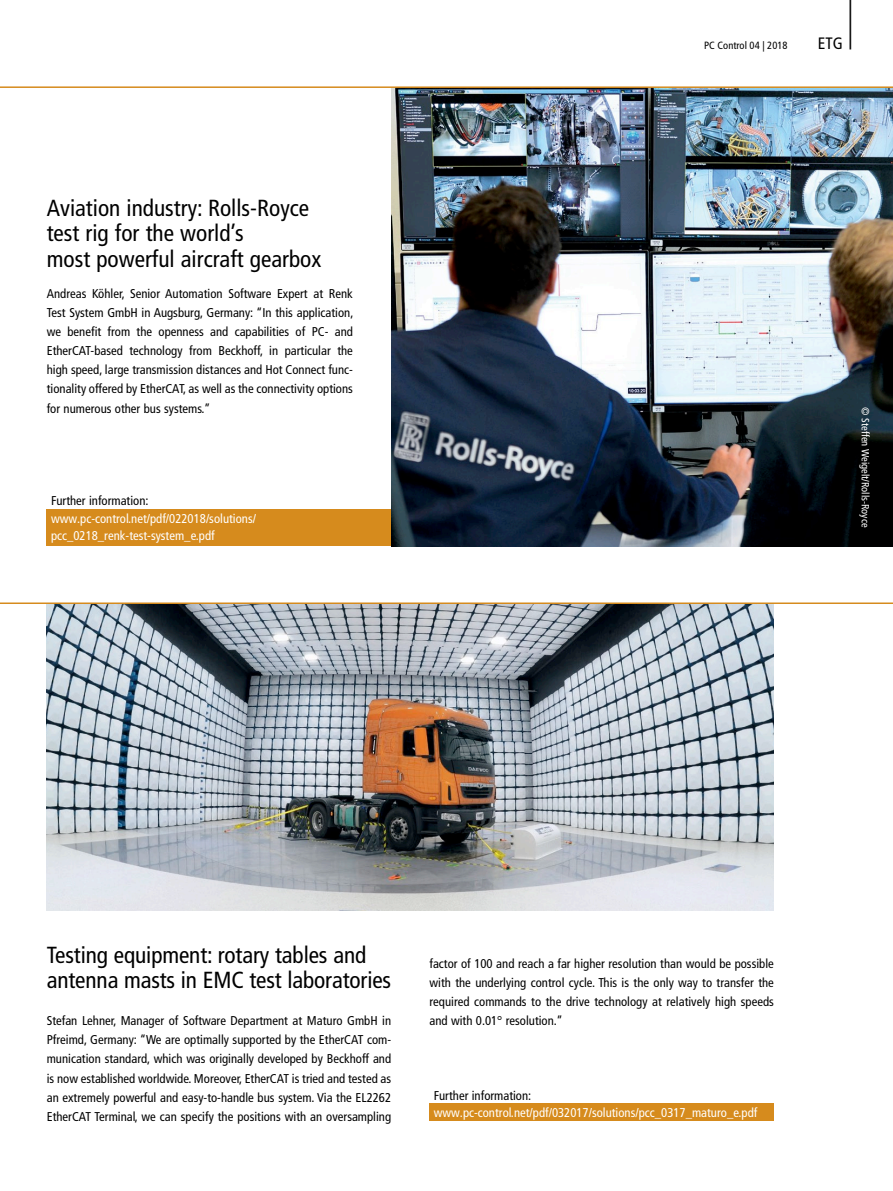
<style>
.page{position:relative;width:893px;height:1191px;background:#fff}
.page>*{position:absolute;margin:0;border:0;box-sizing:border-box;transform-origin:0 0}
.t1{font:300 condensed 61.8px "Frutiger LT Pro";color:#000;scale:.49 1}
.t2{font:condensed 23.25px/25.5px "Frutiger LT Pro";color:#000}
.t3{font:condensed 16.5px "Frutiger LT Pro";color:#000}
.t4{font:condensed 12.75px/19.2px "Frutiger LT Pro";color:#000;text-align:justify}
.t5{font:condensed 12.75px/17.5px "Frutiger LT Pro";color:#fff}
.t6{font:condensed 10.5px "Frutiger LT Pro";color:#fff}
.t7{font:condensed 10.5px "Frutiger LT Pro";color:#000}
</style>
<div class="page">
<img style="left:47px;top:604px;width:727px;height:306px">
<div style="left:429px;top:1103px;width:345px;height:17px;background:#d68b1d"></div>
<img style="left:391px;top:88px;width:502px;height:458px">
<hr style="left:0;top:86px;width:893px;height:2px;background:#d68b1d">
<hr style="left:0;top:602px;width:893px;height:2px;background:#d68b1d">
<div style="left:47px;top:510px;width:344px;height:36px;background:#d68b1d"></div>
<h2 class="t2" style="left:47px;top:195px;width:276px">Aviation industry: Rolls-Royce test rig for the world’s<br>most powerful aircraft gearbox</h2>
<p class="t4" style="left:47px;top:284px;width:308px">Andreas Köhler, Senior Automation Software Expert at Renk Test System GmbH in Augsburg, Germany: “In this application, we benefit from the openness and capabilities of PC- and EtherCAT-based technology from Beckhoff, in particular the high speed, large transmission distances and Hot Connect func&shy;tionality offered by EtherCAT, as well as the connectivity options for numerous other bus systems.”</p>
<p class="t4" style="left:51px;top:491px;width:99px">Further information:</p>
<p class="t5" style="left:51px;top:510px;width:207px">www.pc-control.net/pdf/022018/solutions/ pcc_0218_renk-test-system_e.pdf</p>
<h1 class="t1" style="left:847px;top:-23px;width:15px">|</h1>
<p class="t7" style="left:704px;top:39px;width:85px">PC Control 04 | 2018</p>
<p class="t3" style="left:818px;top:34px;width:27px">ETG</p>
<p class="t6" style="left:871px;top:407px;width:122px;rotate:90deg">© Steffen Weigelt/Rolls-Royce</p>
<h2 class="t2" style="left:47px;top:942px;width:346px">Testing equipment: rotary tables and antenna masts in EMC test laboratories</h2>
<p class="t4" style="left:47px;top:1011px;width:346px">Stefan Lehner, Manager of Software Department at Maturo GmbH in Pfreimd, Germany: “We are optimally supported by the EtherCAT com&shy;munication standard, which was originally developed by Beckhoff and is now established worldwide. Moreover, EtherCAT is tried and tested as an extremely powerful and easy-to-handle bus system. Via the EL2262<br>EtherCAT Terminal, we can specify the positions with an oversampling</p>
<p class="t4" style="left:429px;top:953px;width:346px">factor of 100 and reach a far higher resolution than would be possible with the underlying control cycle. This is the only way to transfer the required commands to the drive technology at relatively high speeds and with 0.01° resolution.”</p>
<p class="t4" style="left:434px;top:1085px;width:99px">Further information:</p>
<p class="t5" style="left:434px;top:1104px;width:325px">www.pc-control.net/pdf/032017/solutions/pcc_0317_maturo_e.pdf</p>
</div>
